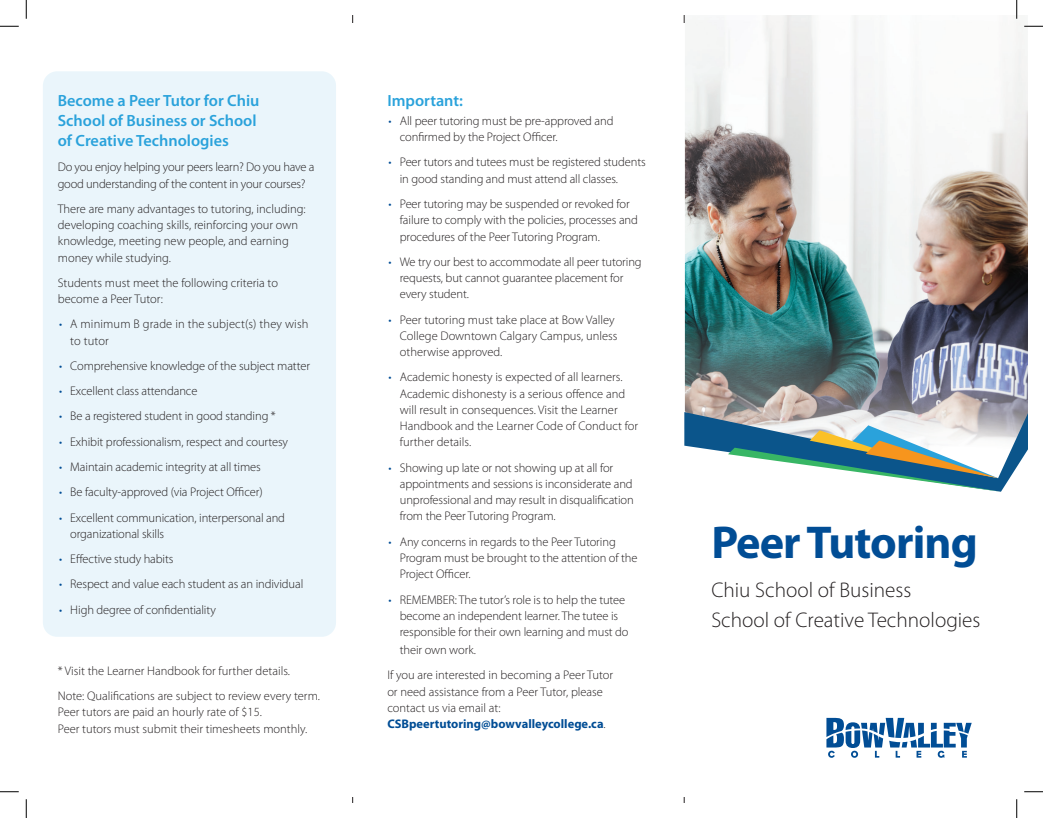
<style>
.page{position:relative;width:1043px;height:818px;background:#fff}
.page>*{position:absolute;margin:0;border:0;box-sizing:border-box;transform-origin:0 0}
.t1{font:700 46.25px "Myriad Pro";letter-spacing:-.02em;color:#014d95}
.t2{font:300 21.25px "Myriad Pro";color:#231f20}
.subhead{font:600 16.25px/20px "Myriad Pro";color:#2aa2db}
.body_outside_page{font:300 12.5px/16.2px "Myriad Pro";letter-spacing:-.01em;color:#231f20}
.body{font:300 12.5px/16.2px "Myriad Pro";letter-spacing:-.02em;color:#231f20}
.body_outside_page-2{font:300 12.5px/16.2px "Myriad Pro";letter-spacing:.01em;color:#231f20}
.s1{color:#014d95}
.s2{font-weight:700;color:#014d95}
</style>
<div class="page">
<hr style="left:352px;top:15px;width:1px;height:787px;background:#231f20">
<hr style="left:684px;top:15px;width:1px;height:787px;background:#231f20">
<div style="left:344px;top:24px;width:19px;height:773px;background:#fff"></div>
<div style="left:675px;top:24px;width:19px;height:773px;background:#fff"></div>
<img style="left:685px;top:15px;width:343px;height:436px">
<div style="left:43px;top:71px;width:293px;height:565px;background:#eaf5fb;border-radius:14px"></div>
<svg style="left:826px;top:717px;width:145px;height:40px"></svg>
<svg style="left:684px;top:412px;width:343px;height:79px"></svg>
<svg style="left:0;top:25px;width:19px;height:2px"></svg>
<svg style="left:1024px;top:25px;width:18px;height:2px"></svg>
<svg style="left:0;top:791px;width:19px;height:1px"></svg>
<svg style="left:1024px;top:791px;width:18px;height:1px"></svg>
<svg style="left:25px;top:0;width:2px;height:19px"></svg>
<svg style="left:25px;top:799px;width:2px;height:19px"></svg>
<svg style="left:1015px;top:0;width:2px;height:19px"></svg>
<svg style="left:1016px;top:799px;width:1px;height:19px"></svg>
<p class="subhead" style="left:58px;top:90px;width:203px">Become a Peer Tutor for Chiu<br>School of Business or School of Creative Technologies</p>
<p class="body" style="left:58px;top:159px;width:258px">Do you enjoy helping your peers learn? Do you have a good understanding of the content in your courses?</p>
<p class="body_outside_page" style="left:58px;top:200px;width:249px">There are many advantages to tutoring, including: developing coaching skills, reinforcing your own knowledge, meeting new people, and earning money while studying.</p>
<p class="body_outside_page" style="left:58px;top:274px;width:222px">Students must meet the following criteria to become a Peer Tutor:</p>
<p class="body_outside_page-2" style="left:70px;top:316px;width:240px;text-indent:-11px"><span class="s1">•</span> A minimum B grade in the subject(s) they wish to tutor</p>
<p class="body_outside_page" style="left:59px;top:357px;width:252px"><span class="s1">•</span> Comprehensive knowledge of the subject matter</p>
<p class="body_outside_page" style="left:59px;top:383px;width:140px"><span class="s1">•</span> Excellent class attendance</p>
<p class="body_outside_page" style="left:59px;top:408px;width:218px"><span class="s1">•</span> Be a registered student in good standing *</p>
<p class="body_outside_page" style="left:59px;top:433px;width:230px"><span class="s1">•</span> Exhibit professionalism, respect and courtesy</p>
<p class="body_outside_page" style="left:59px;top:458px;width:203px"><span class="s1">•</span> Maintain academic integrity at all times</p>
<p class="body_outside_page" style="left:59px;top:484px;width:205px"><span class="s1">•</span> Be faculty-approved (via Project Officer)</p>
<p class="body_outside_page" style="left:70px;top:509px;width:216px;text-indent:-11px"><span class="s1">•</span> Excellent communication, interpersonal and organizational skills</p>
<p class="body_outside_page" style="left:59px;top:550px;width:116px"><span class="s1">•</span> Effective study habits</p>
<p class="body_outside_page" style="left:59px;top:576px;width:246px"><span class="s1">•</span> Respect and value each student as an individual</p>
<p class="body_outside_page" style="left:59px;top:601px;width:158px"><span class="s1">•</span> High degree of confidentiality</p>
<p class="body_outside_page" style="left:58px;top:662px;width:234px">* Visit the Learner Handbook for further details.</p>
<p class="body_outside_page" style="left:58px;top:687px;width:264px">Note: Qualifications are subject to review every term.<br>Peer tutors are paid an hourly rate of $15.<br>Peer tutors must submit their timesheets monthly.</p>
<p class="subhead" style="left:387px;top:90px;width:77px">Important:</p>
<p class="body_outside_page" style="left:400px;top:112px;width:215px;text-indent:-11px"><span class="s1">•</span> All peer tutoring must be pre-approved and confirmed by the Project Officer.</p>
<p class="body_outside_page" style="left:400px;top:154px;width:247px;text-indent:-11px"><span class="s1">•</span> Peer tutors and tutees must be registered students in good standing and must attend all classes.</p>
<p class="body_outside_page" style="left:400px;top:195px;width:240px;text-indent:-11px"><span class="s1">•</span> Peer tutoring may be suspended or revoked for failure to comply with the policies, processes and procedures of the Peer Tutoring Program.</p>
<p class="body_outside_page" style="left:400px;top:253px;width:243px;text-indent:-11px"><span class="s1">•</span> We try our best to accommodate all peer tutoring requests, but cannot guarantee placement for every student.</p>
<p class="body_outside_page" style="left:400px;top:311px;width:219px;text-indent:-11px"><span class="s1">•</span> Peer tutoring must take place at Bow Valley<br>College Downtown Calgary Campus, unless otherwise approved.</p>
<p class="body_outside_page" style="left:400px;top:369px;width:240px;text-indent:-11px"><span class="s1">•</span> Academic honesty is expected of all learners.<br>Academic dishonesty is a serious offence and will result in consequences. Visit the Learner Handbook and the Learner Code of Conduct for further details.</p>
<p class="body_outside_page" style="left:400px;top:459px;width:235px;text-indent:-11px"><span class="s1">•</span> Showing up late or not showing up at all for appointments and sessions is inconsiderate and unprofessional and may result in disqualification from the Peer Tutoring Program.</p>
<p class="body_outside_page" style="left:400px;top:533px;width:239px;text-indent:-11px"><span class="s1">•</span> Any concerns in regards to the Peer Tutoring<br>Program must be brought to the attention of the<br>Project Officer.</p>
<p class="body_outside_page" style="left:400px;top:591px;width:230px;text-indent:-11px"><span class="s1">•</span> REMEMBER: The tutor’s role is to help the tutee become an independent learner. The tutee is responsible for their own learning and must do</p>
<p class="body_outside_page" style="left:400px;top:641px;width:78px">their own work.</p>
<p class="body_outside_page" style="left:387px;top:666px;width:227px">If you are interested in becoming a Peer Tutor or need assistance from a Peer Tutor, please contact us via email at:<br><span class="s2">CSBpeertutoring@bowvalleycollege.ca</span>.</p>
<p class="t1" style="left:711px;top:512px;width:268px">Peer Tutoring</p>
<p class="t2" style="left:711px;top:577px;width:201px">Chiu School of Business</p>
<p class="t2" style="left:711px;top:607px;width:270px">School of Creative Technologies</p>
</div>
